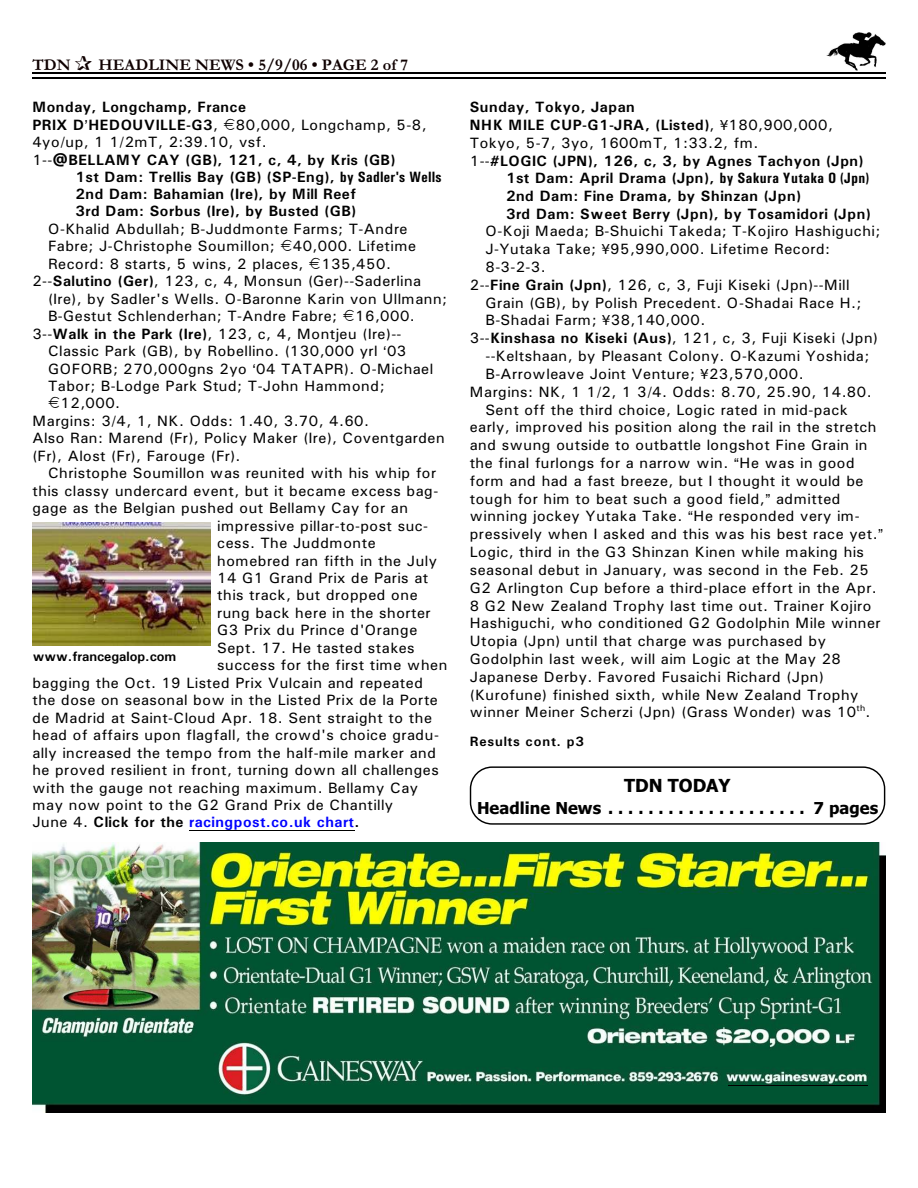
<style>
.page{position:relative;width:918px;height:1188px;background:#fff}
.page>*{position:absolute;margin:0;border:0;box-sizing:border-box;transform-origin:0 0}
.t1{font:700 18px "Tahoma";letter-spacing:-.005em;color:#000}
.t2{font:700 16.5px "Tahoma";letter-spacing:.005em;color:#000}
.t3{font:700 16.5px "Garamond";letter-spacing:.005em;color:#0f0000}
.t4{font:15px "Univers";letter-spacing:.03em;color:#000}
.t5{font:700 15px/17.4px "Univers";letter-spacing:.035em;color:#000}
.t6{font:700 15px "Univers";letter-spacing:.025em;color:#00f}
.t7{font:700 13.5px "Univers";color:#000}
.t8{font:700 13.5px "Univers";letter-spacing:.065em;color:#000}
.t9{font:9px "Univers";color:#000}
.s1{font-weight:400}
.s2{font-family:"Univers Condensed"}
.s3{font-weight:700}
.s4{font-weight:400;color:#000}
.s5{color:#000}
</style>
<div class="page">
<img style="left:826px;top:32px;width:60px;height:38px">
<hr style="left:32px;top:72px;width:853px;height:1px;background:#000">
<hr style="left:32px;top:77px;width:853px;height:2px;background:#000">
<hr style="left:189px;top:830px;width:166px;height:1px;background:#000">
<img style="left:32px;top:842px;width:854px;height:270px">
<hr style="left:728px;top:1085px;width:140px;height:1px;background:#000">
<img style="left:33px;top:523px;width:178px;height:123px">
<div style="left:470px;top:766px;width:415px;height:59px;border:1px solid #000;border-radius:22px"></div>
<p class="t3" style="left:32px;top:59px;width:40px">TDN</p>
<p class="t3" style="left:98px;top:59px;width:311px">HEADLINE NEWS • 5/9/06 • PAGE 2 of 7</p>
<p class="t5" style="left:32px;top:100px;width:396px">Monday, Longchamp, France<br>PRIX D HEDOUVILLE-G3<span class="s1">, 80,000, Longchamp, 5-8, 4yo/up, 1 1/2mT, 2:39.10, vsf.<br>1--</span>@BELLAMY CAY (GB), 121, c, 4, by Kris (GB)</p>
<p class="t5" style="left:76px;top:169px;width:368px">1st Dam: Trellis Bay (GB) (SP-Eng), <span class="s2">by Sadler's Wells<br></span>2nd Dam: Bahamian (Ire), by Mill Reef<br>3rd Dam: Sorbus (Ire), by Busted (GB)</p>
<p class="t4" style="left:48px;top:223px;width:361px">O-Khalid Abdullah; B-Juddmonte Farms; T-Andre</p>
<p class="t4" style="left:48px;top:241px;width:370px">Fabre; J-Christophe Soumillon; 40,000. Lifetime</p>
<p class="t4" style="left:48px;top:258px;width:345px">Record: 8 starts, 5 wins, 2 places, 135,450.</p>
<p class="t4" style="left:32px;top:276px;width:390px">2--<span class="s3">Salutino (Ger)</span>, 123, c, 4, Monsun (Ger)--Saderlina</p>
<p class="t4" style="left:48px;top:293px;width:401px">(Ire), by Sadler's Wells. O-Baronne Karin von Ullmann;</p>
<p class="t4" style="left:48px;top:311px;width:368px">B-Gestut Schlenderhan; T-Andre Fabre; 16,000.</p>
<p class="t4" style="left:32px;top:328px;width:371px">3--<span class="s3">Walk in the Park (Ire)</span>, 123, c, 4, Montjeu (Ire)--</p>
<p class="t4" style="left:48px;top:346px;width:360px">Classic Park (GB), by Robellino. (130,000 yrl 03</p>
<p class="t4" style="left:48px;top:363px;width:387px">GOFORB; 270,000gns 2yo 04 TATAPR). O-Michael</p>
<p class="t4" style="left:48px;top:381px;width:338px">Tabor; B-Lodge Park Stud; T-John Hammond;</p>
<p class="t4" style="left:60px;top:398px;width:61px">12,000.</p>
<p class="t4" style="left:32px;top:416px;width:338px">Margins: 3/4, 1, NK. Odds: 1.40, 3.70, 4.60.</p>
<p class="t4" style="left:32px;top:433px;width:414px">Also Ran: Marend (Fr), Policy Maker (Ire), Coventgarden</p>
<p class="t4" style="left:32px;top:450px;width:210px">(Fr), Alost (Fr), Farouge (Fr).</p>
<p class="t4" style="left:48px;top:468px;width:390px">Christophe Soumillon was reunited with his whip for</p>
<p class="t4" style="left:32px;top:485px;width:408px">this classy undercard event, but it became excess bag-</p>
<p class="t4" style="left:32px;top:503px;width:377px">gage as the Belgian pushed out Bellamy Cay for an</p>
<p class="t4" style="left:217px;top:520px;width:213px">impressive pillar-to-post suc-</p>
<p class="t4" style="left:217px;top:538px;width:160px">cess. The Juddmonte</p>
<p class="t4" style="left:217px;top:555px;width:221px">homebred ran fifth in the July</p>
<p class="t4" style="left:217px;top:573px;width:213px">14 G1 Grand Prix de Paris at</p>
<p class="t4" style="left:217px;top:590px;width:202px">this track, but dropped one</p>
<p class="t4" style="left:217px;top:608px;width:215px">rung back here in the shorter</p>
<p class="t4" style="left:217px;top:625px;width:202px">G3 Prix du Prince d'Orange</p>
<p class="t4" style="left:217px;top:643px;width:199px">Sept. 17. He tasted stakes</p>
<p class="t4" style="left:217px;top:660px;width:231px">success for the first time when</p>
<p class="t4" style="left:32px;top:677px;width:392px">bagging the Oct. 19 Listed Prix Vulcain and repeated</p>
<p class="t4" style="left:32px;top:695px;width:407px">the dose on seasonal bow in the Listed Prix de la Porte</p>
<p class="t4" style="left:32px;top:712px;width:401px">de Madrid at Saint-Cloud Apr. 18. Sent straight to the</p>
<p class="t4" style="left:32px;top:730px;width:408px">head of affairs upon flagfall, the crowd's choice gradu-</p>
<p class="t4" style="left:32px;top:747px;width:405px">ally increased the tempo from the half-mile marker and</p>
<p class="t4" style="left:32px;top:765px;width:408px">he proved resilient in front, turning down all challenges</p>
<p class="t4" style="left:32px;top:782px;width:387px">with the gauge not reaching maximum. Bellamy Cay</p>
<p class="t4" style="left:32px;top:800px;width:362px">may now point to the G2 Grand Prix de Chantilly</p>
<p class="t6" style="left:32px;top:817px;width:329px"><span class="s4">June 4.</span> <span class="s5">Click for the</span> racingpost.co.uk chart<span class="s5">.</span></p>
<p class="t7" style="left:33px;top:651px;width:145px">www.francegalop.com</p>
<p class="t5" style="left:470px;top:100px;width:166px">Sunday, Tokyo, Japan</p>
<p class="t5" style="left:470px;top:117px;width:365px">NHK MILE CUP-G1-JRA, (Listed)<span class="s1">, 180,900,000,</span></p>
<p class="t4" style="left:470px;top:137px;width:290px">Tokyo, 5-7, 3yo, 1600mT, 1:33.2, fm.</p>
<p class="t5" style="left:470px;top:153px;width:395px"><span class="s1">1--</span>#LOGIC (JPN), 126, c, 3, by Agnes Tachyon (Jpn)</p>
<p class="t5" style="left:506px;top:171px;width:365px">1st Dam: April Drama (Jpn), <span class="s2">by Sakura Yutaka O (Jpn)</span></p>
<p class="t5" style="left:506px;top:188px;width:296px">2nd Dam: Fine Drama, by Shinzan (Jpn)</p>
<p class="t5" style="left:506px;top:206px;width:366px">3rd Dam: Sweet Berry (Jpn), by Tosamidori (Jpn)</p>
<p class="t4" style="left:485px;top:226px;width:396px">O-Koji Maeda; B-Shuichi Takeda; T-Kojiro Hashiguchi;</p>
<p class="t4" style="left:485px;top:244px;width:346px">J-Yutaka Take; 95,990,000. Lifetime Record:</p>
<p class="t4" style="left:485px;top:262px;width:62px">8-3-2-3.</p>
<p class="t4" style="left:470px;top:279px;width:381px">2--<span class="s3">Fine Grain (Jpn)</span>, 126, c, 3, Fuji Kiseki (Jpn)--Mill</p>
<p class="t4" style="left:485px;top:297px;width:377px">Grain (GB), by Polish Precedent. O-Shadai Race H.;</p>
<p class="t4" style="left:485px;top:315px;width:221px">B-Shadai Farm; 38,140,000.</p>
<p class="t4" style="left:470px;top:333px;width:410px">3--<span class="s3">Kinshasa no Kiseki (Aus)</span>, 121, c, 3, Fuji Kiseki (Jpn)</p>
<p class="t4" style="left:485px;top:351px;width:385px">--Keltshaan, by Pleasant Colony. O-Kazumi Yoshida;</p>
<p class="t4" style="left:485px;top:369px;width:320px">B-Arrowleave Joint Venture; 23,570,000.</p>
<p class="t4" style="left:470px;top:386px;width:403px">Margins: NK, 1 1/2, 1 3/4. Odds: 8.70, 25.90, 14.80.</p>
<p class="t4" style="left:485px;top:404px;width:364px">Sent off the third choice, Logic rated in mid-pack</p>
<p class="t4" style="left:470px;top:422px;width:408px">early, improved his position along the rail in the stretch</p>
<p class="t4" style="left:470px;top:440px;width:399px">and swung outside to outbattle longshot Fine Grain in</p>
<p class="t4" style="left:470px;top:458px;width:386px">the final furlongs for a narrow win. He was in good</p>
<p class="t4" style="left:470px;top:475px;width:395px">form and had a fast breeze, but I thought it would be</p>
<p class="t4" style="left:470px;top:493px;width:372px">tough for him to beat such a good field, admitted</p>
<p class="t4" style="left:470px;top:511px;width:392px">winning jockey Yutaka Take. He responded very im-</p>
<p class="t4" style="left:470px;top:529px;width:409px">pressively when I asked and this was his best race yet.</p>
<p class="t4" style="left:470px;top:547px;width:396px">Logic, third in the G3 Shinzan Kinen while making his</p>
<p class="t4" style="left:470px;top:565px;width:401px">seasonal debut in January, was second in the Feb. 25</p>
<p class="t4" style="left:470px;top:582px;width:409px">G2 Arlington Cup before a third-place effort in the Apr.</p>
<p class="t4" style="left:470px;top:600px;width:403px">8 G2 New Zealand Trophy last time out. Trainer Kojiro</p>
<p class="t4" style="left:470px;top:618px;width:412px">Hashiguchi, who conditioned G2 Godolphin Mile winner</p>
<p class="t4" style="left:470px;top:636px;width:358px">Utopia (Jpn) until that charge was purchased by</p>
<p class="t4" style="left:470px;top:654px;width:373px">Godolphin last week, will aim Logic at the May 28</p>
<p class="t4" style="left:470px;top:672px;width:356px">Japanese Derby. Favored Fusaichi Richard (Jpn)</p>
<p class="t4" style="left:470px;top:689px;width:390px">(Kurofune) finished sixth, while New Zealand Trophy</p>
<p class="t4" style="left:470px;top:707px;width:402px">winner Meiner Scherzi (Jpn) (Grass Wonder) was 10 .</p>
<p class="t9" style="left:857px;top:705px;width:10px">th</p>
<p class="t8" style="left:470px;top:737px;width:116px">Results cont. p3</p>
<p class="t1" style="left:624px;top:778px;width:108px">TDN TODAY</p>
<p class="t2" style="left:477px;top:802px;width:403px">Headline News .................... 7 pages</p>
</div>
